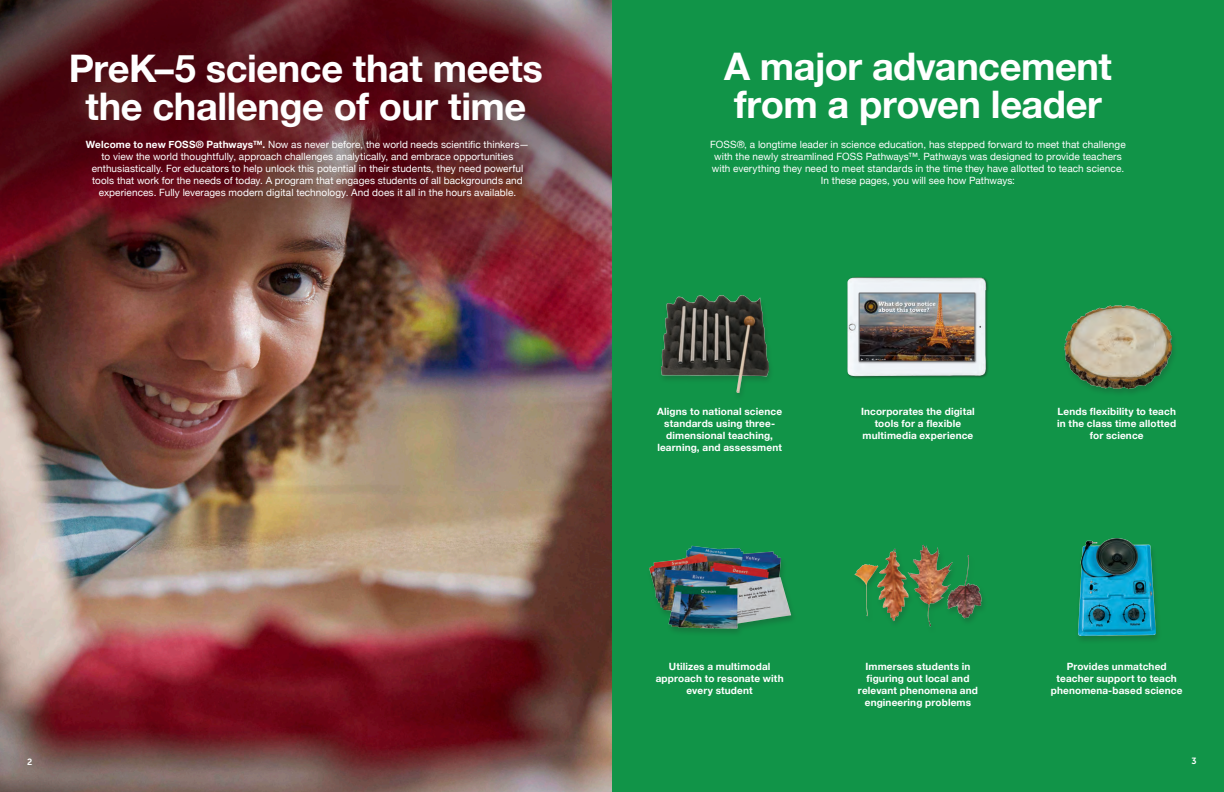
<style>
.page{position:relative;width:1224px;height:792px;background:#fff}
.page>*{position:absolute;margin:0;border:0;box-sizing:border-box;transform-origin:0 0}
.t1{font:700 38px/38px "Helvetica Neue";letter-spacing:-.01em;color:#fff}
.t2{font:10px/12px "Helvetica Neue";letter-spacing:.005em;color:#fff;text-align:center}
.t3{font:700 10px/12px "Helvetica Neue";letter-spacing:.015em;color:#fff;text-align:center}
.t4{font:9px "Museo Sans 700";color:#fff}
.s1{font-weight:700}
</style>
<div class="page">
<img style="left:0;top:289px;width:612px;height:503px">
<img style="left:0;top:0;width:612px;height:289px">
<div style="left:612px;top:0;width:612px;height:792px;background:#119448"></div>
<img style="left:649px;top:545px;width:144px;height:88px">
<div style="left:1062px;top:305px;width:116px;height:92px;background:#231f20;opacity:.22"></div>
<img style="left:1065px;top:305px;width:107px;height:83px">
<img style="left:854px;top:544px;width:130px;height:83px">
<div style="left:1075px;top:538px;width:87px;height:106px;background:#231f20;opacity:.22"></div>
<img style="left:1078px;top:539px;width:77px;height:96px">
<div style="left:846px;top:276px;width:143px;height:103px;background:#231f20;opacity:.45"></div>
<img style="left:847px;top:277px;width:141px;height:99px">
<div style="left:858px;top:292px;width:119px;height:72px;background:#231f20;opacity:.45"></div>
<img style="left:861px;top:295px;width:112px;height:64px">
<div style="left:859px;top:293px;width:116px;height:68px;border:1px solid #6c6d70"></div>
<img style="left:661px;top:295px;width:107px;height:97px">
<h1 class="t1" style="left:69px;top:50px;width:476px;text-align:center">PreK–5 science that meets the challenge of our time</h1>
<p class="t2" style="left:86px;top:139px;width:445px"><span class="s1">Welcome to new FOSS® Pathways™.</span> Now as never before, the world needs scientific thinkers— to view the world thoughtfully, approach challenges analytically, and embrace opportunities enthusiastically. For educators to help unlock this potential in their students, they need powerful tools that work for the needs of today. A program that engages students of all backgrounds and experiences. Fully leverages modern digital technology. And does it all in the hours available.</p>
<h1 class="t1" style="left:724px;top:48px;width:389px">A major advancement from a proven leader</h1>
<p class="t2" style="left:710px;top:139px;width:417px">FOSS®, a longtime leader in science education, has stepped forward to meet that challenge with the newly streamlined FOSS Pathways™. Pathways was designed to provide teachers with everything they need to meet standards in the time they have allotted to teach science.<br>In these pages, you will see how Pathways:</p>
<p class="t3" style="left:657px;top:406px;width:126px">Aligns to national science standards using three&shy;dimensional teaching, learning, and assessment</p>
<p class="t3" style="left:861px;top:406px;width:115px">Incorporates the digital tools for a flexible multimedia experience</p>
<p class="t3" style="left:1057px;top:406px;width:120px">Lends flexibility to teach in the class time allotted for science</p>
<p class="t3" style="left:858px;top:660px;width:122px">Immerses students in figuring out local and relevant phenomena and engineering problems</p>
<p class="t3" style="left:656px;top:660px;width:129px">Utilizes a multimodal approach to resonate with every student</p>
<p class="t3" style="left:1051px;top:660px;width:133px">Provides unmatched teacher support to teach phenomena-based science</p>
<p class="t4" style="left:27px;top:756px;width:7px">2</p>
<p class="t4" style="left:1191px;top:756px;width:7px">3</p>
</div>
